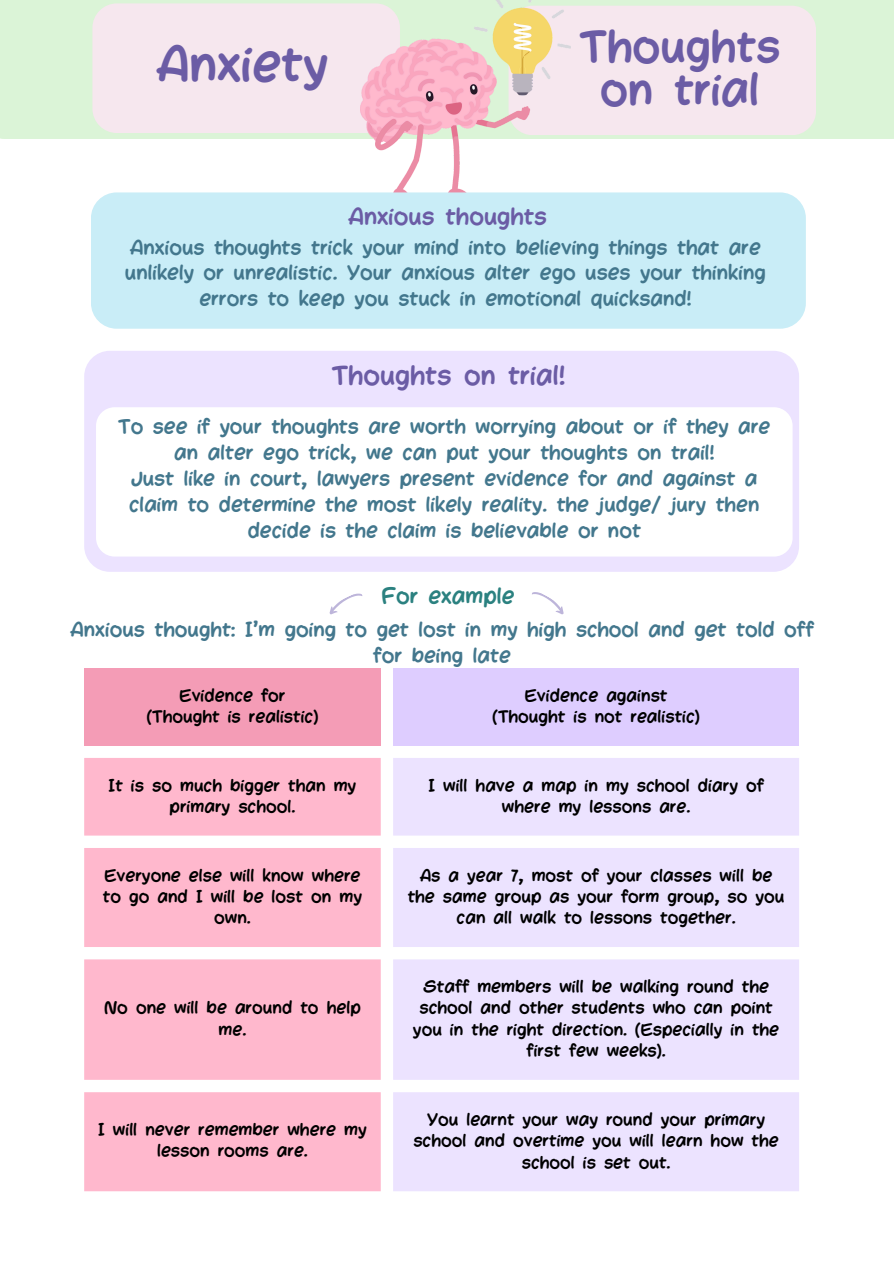
<style>
.page{position:relative;width:894px;height:1264px;background:#fff}
.page>*{position:absolute;margin:0;border:0;box-sizing:border-box;transform-origin:0 0}
.t1{font:46.5px "Mulled Wine Season";color:#6b5ca5}
.t2{font:42px/42.8px "Mulled Wine Season";color:#6b5ca5;text-align:center}
.t3{font:25.05px "Mulled Wine Season";color:#6b5ca5}
.t4{font:22.05px "Mulled Wine Season";color:#6b5ca5}
.t5{font:20.55px "Mulled Wine Season";color:#2b8180}
.t6{font:19.05px/25.8px "Mulled Wine Season";color:#43778d;text-align:center}
.t7{font:16.05px/21.3px "Mulled Wine Season";color:#000;text-align:center}
</style>
<div class="page">
<div style="left:0;top:0;width:893px;height:139px;background:#dbf4d7"></div>
<div style="left:92px;top:3px;width:308px;height:130px;background:#f6e7ee;border-radius:24px"></div>
<div style="left:508px;top:6px;width:307px;height:129px;background:#f6e7ee;border-radius:24px"></div>
<img style="left:360px;top:0;width:210px;height:192px">
<div style="left:91px;top:192px;width:714px;height:137px;background:#c9edf7;border-radius:26px"></div>
<div style="left:84px;top:351px;width:714px;height:221px;background:#ece3ff;border-radius:26px"></div>
<div style="left:96px;top:407px;width:696px;height:149px;background:#fff;border-radius:19px"></div>
<div style="left:84px;top:668px;width:296px;height:77px;background:#f49cb6"></div>
<div style="left:393px;top:668px;width:405px;height:77px;background:#decdff"></div>
<svg style="left:84px;top:758px;width:296px;height:433px;background:#ffbed1"></svg>
<svg style="left:393px;top:758px;width:405px;height:433px;background:#ede5ff"></svg>
<svg style="left:532px;top:592px;width:32px;height:23px"></svg>
<svg style="left:329px;top:593px;width:34px;height:22px"></svg>
<p class="t1" style="left:156px;top:33px;width:174px">Anxiety</p>
<p class="t2" style="left:579px;top:27px;width:202px">Thoughts on trial</p>
<p class="t4" style="left:348px;top:201px;width:200px">Anxious thoughts</p>
<p class="t6" style="left:125px;top:235px;width:642px">Anxious thoughts trick your mind into believing things that are unlikely or unrealistic. Your anxious alter ego uses your thinking errors to keep you stuck in emotional quicksand!</p>
<p class="t3" style="left:331px;top:359px;width:235px">Thoughts on trial!</p>
<p class="t6" style="left:118px;top:414px;width:653px">To see if your thoughts are worth worrying about or if they are an alter ego trick, we can put your thoughts on trail!</p>
<p class="t6" style="left:129px;top:466px;width:631px">Just like in court, lawyers present evidence for and against a claim to determine the most likely reality. the judge/ jury then decide is the claim is believable or not</p>
<p class="t5" style="left:381px;top:583px;width:134px">For example</p>
<p class="t6" style="left:70px;top:617px;width:745px">Anxious thought: I’m going to get lost in my high school and get told off for being late</p>
<h1 class="t7" style="left:179px;top:685px;width:107px">Evidence for</h1>
<p class="t7" style="left:147px;top:706px;width:173px">(Thought is realistic)</p>
<h3 class="t7" style="left:524px;top:685px;width:144px">Evidence against</h3>
<p class="t7" style="left:492px;top:706px;width:209px">(Thought is not realistic)</p>
<h2 class="t7" style="left:109px;top:775px;width:249px">It is so much bigger than my primary school.</h2>
<p class="t7" style="left:428px;top:775px;width:337px">I will have a map in my school diary of where my lessons are.</p>
<p class="t7" style="left:103px;top:865px;width:260px">Everyone else will know where to go and I will be lost on my own.</p>
<h3 class="t7" style="left:407px;top:865px;width:378px">As a year 7, most of your classes will be the same group as your form group, so you can all walk to lessons together.</h3>
<p class="t7" style="left:104px;top:997px;width:258px">No one will be around to help me.</p>
<p class="t7" style="left:413px;top:976px;width:367px">Staff members will be walking round the school and other students who can point you in the right direction. (Especially in the first few weeks).</p>
<p class="t7" style="left:98px;top:1119px;width:270px">I will never remember where my lesson rooms are.</p>
<p class="t7" style="left:413px;top:1109px;width:367px">You learnt your way round your primary school and overtime you will learn how the school is set out.</p>
</div>
